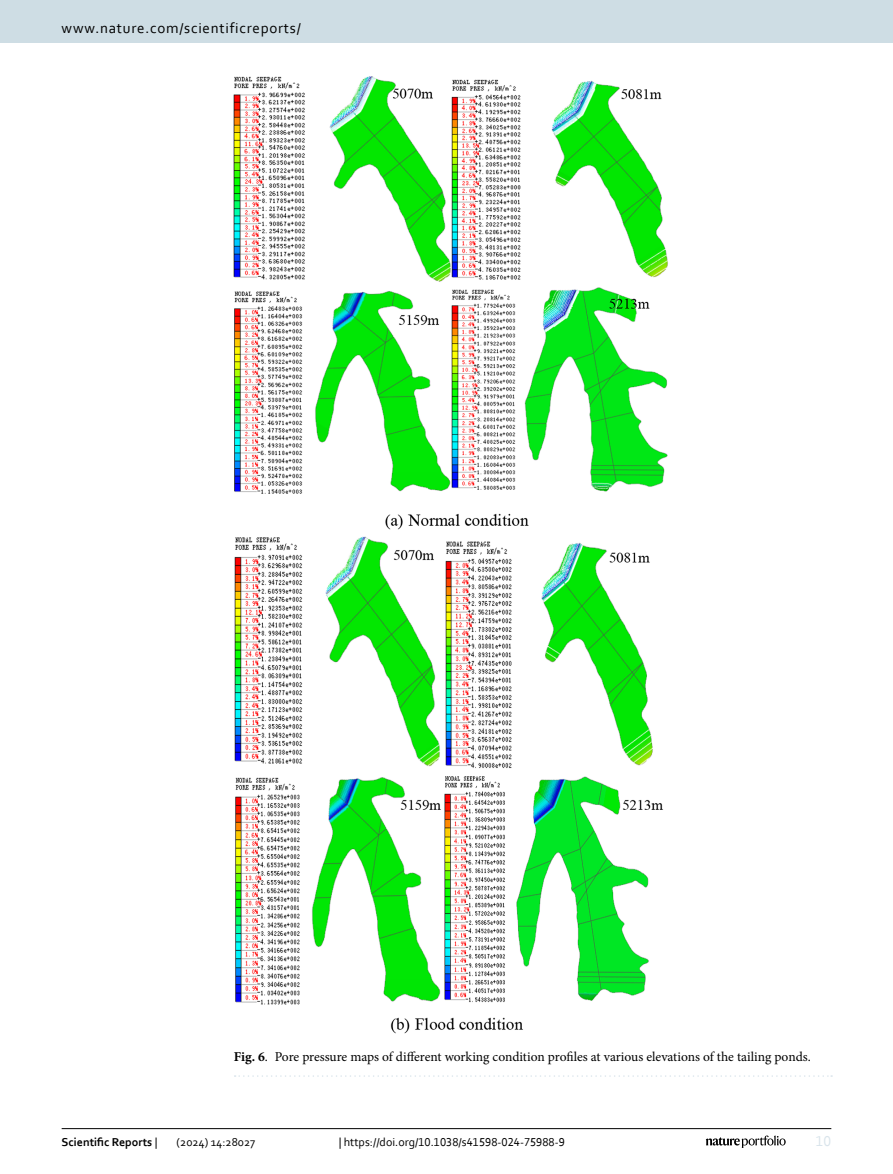
<style>
.page{position:relative;width:893px;height:1174px;background:#fff}
.page>*{position:absolute;margin:0;border:0;box-sizing:border-box;transform-origin:0 0}
.t1{font:15px "Corbel";letter-spacing:.05em;color:#000}
.t2{font:15px "Corbel";color:#d9e4eb}
.Figure_Caption{font:13.5px "Minion Pro";letter-spacing:-.005em;color:#000}
.t3{font:12px "Corbel";color:#000}
.t4{font:700 12px "Corbel";color:#000}
.s1{font-weight:700}
.s2{font-weight:400}
</style>
<div class="page">
<img style="left:234px;top:76px;width:434px;height:957px">
<svg style="left:235px;top:1075px;width:597px;height:1px"></svg>
<hr style="left:62px;top:1128px;width:769px;height:1px;background:#000">
<svg style="left:706px;top:1135px;width:80px;height:12px"></svg>
<div style="left:0;top:0;width:893px;height:43px;background:#cedde4"></div>
<p class="t1" style="left:62px;top:18px;width:241px">www.nature.com/scientificreports/</p>
<p class="Figure_Caption" style="left:234px;top:1047px;width:578px"><span class="s1">Fig. 6</span>. Pore pressure maps of different working condition profiles at various elevations of the tailing ponds.</p>
<p class="t4" style="left:62px;top:1134px;width:97px">Scientific Reports <span class="s2">|</span></p>
<p class="t3" style="left:177px;top:1134px;width:80px">(2024) 14:28027</p>
<p class="t3" style="left:339px;top:1134px;width:228px">| https://doi.org/10.1038/s41598-024-75988-9</p>
<p class="t2" style="left:816px;top:1132px;width:17px">10</p>
</div>
